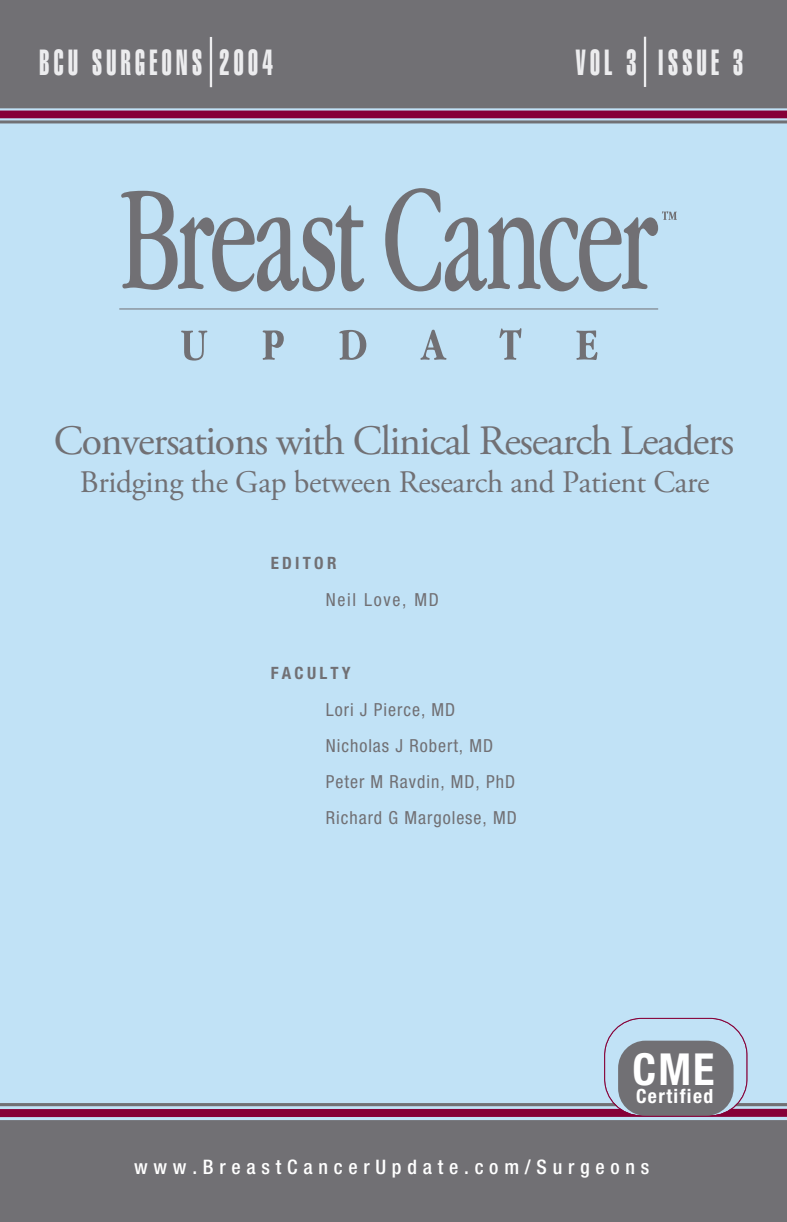
<style>
.page{position:relative;width:787px;height:1222px;background:#fff}
.page>*{position:absolute;margin:0;border:0;box-sizing:border-box;transform-origin:0 0}
.t1{font:700 condensed 44.2px "Helvetica Neue";color:#fff}
.t2{font:41.8px "Adobe Garamond Pro";letter-spacing:-.03em;color:#717074}
.t3{font:35.8px "Helvetica LT Std Extra Comp";letter-spacing:.165em;color:#ececee;scale:.75 1}
.t4{font:31.4px "Adobe Garamond Pro";letter-spacing:-.01em;color:#717074}
.t5{font:500 condensed 20px "Helvetica Neue";letter-spacing:.29em;color:#fff}
.t6{font:700 condensed 19.6px "Helvetica Neue";letter-spacing:.07em;color:#fff}
.t7{font:condensed 18px/36px "Helvetica Neue";letter-spacing:.055em;color:#717074}
.t8{font:condensed 18px "Helvetica Neue";letter-spacing:.095em;color:#717074}
.t9{font:700 condensed 17px "Helvetica Neue";letter-spacing:.19em;color:#717074}
</style>
<div class="page">
<div style="left:0;top:21px;width:787px;height:1200px;background:#c1e2f6"></div>
<div style="left:0;top:1120px;width:787px;height:102px;background:#717074"></div>
<div style="left:0;top:0;width:787px;height:108px;background:#717074"></div>
<div style="left:0;top:111px;width:787px;height:7px;background:#860037"></div>
<hr style="left:0;top:120px;width:787px;height:3px;background:#717074">
<svg style="left:209px;top:37px;width:4px;height:51px"></svg>
<svg style="left:643px;top:36px;width:4px;height:51px"></svg>
<svg style="left:0;top:1017px;width:787px;height:100px"></svg>
<svg style="left:121px;top:191px;width:243px;height:101px"></svg>
<svg style="left:385px;top:188px;width:292px;height:104px"></svg>
<svg style="left:119px;top:308px;width:540px;height:2px"></svg>
<svg style="left:181px;top:331px;width:26px;height:30px"></svg>
<svg style="left:263px;top:330px;width:21px;height:30px"></svg>
<svg style="left:339px;top:330px;width:27px;height:30px"></svg>
<svg style="left:420px;top:330px;width:26px;height:30px"></svg>
<svg style="left:499px;top:328px;width:22px;height:32px"></svg>
<svg style="left:576px;top:330px;width:21px;height:30px"></svg>
<h3 class="t3" style="left:40px;top:41px;width:312px">BCU SURGEONS 2004</h3>
<h3 class="t3" style="left:576px;top:41px;width:224px">VOL 3 ISSUE 3</h3>
<h2 class="t2" style="left:54px;top:416px;width:682px">Conversations with Clinical Research Leaders</h2>
<h3 class="t4" style="left:80px;top:463px;width:631px">Bridging the Gap between Research and Patient Care</h3>
<p class="t9" style="left:271px;top:553px;width:67px">EDITOR</p>
<p class="t8" style="left:326px;top:589px;width:115px">Neil Love, MD</p>
<p class="t9" style="left:271px;top:663px;width:82px">FACULTY</p>
<p class="t7" style="left:326px;top:691px;width:192px">Lori J Pierce, MD<br>Nicholas J Robert, MD<br>Peter M Ravdin, MD, PhD<br>Richard G Margolese, MD</p>
<h1 class="t1" style="left:632px;top:1043px;width:83px">CME</h1>
<p class="t6" style="left:636px;top:1084px;width:79px">Certified</p>
<p class="t5" style="left:134px;top:1155px;width:517px">www.BreastCancerUpdate.com/Surgeons</p>
</div>
